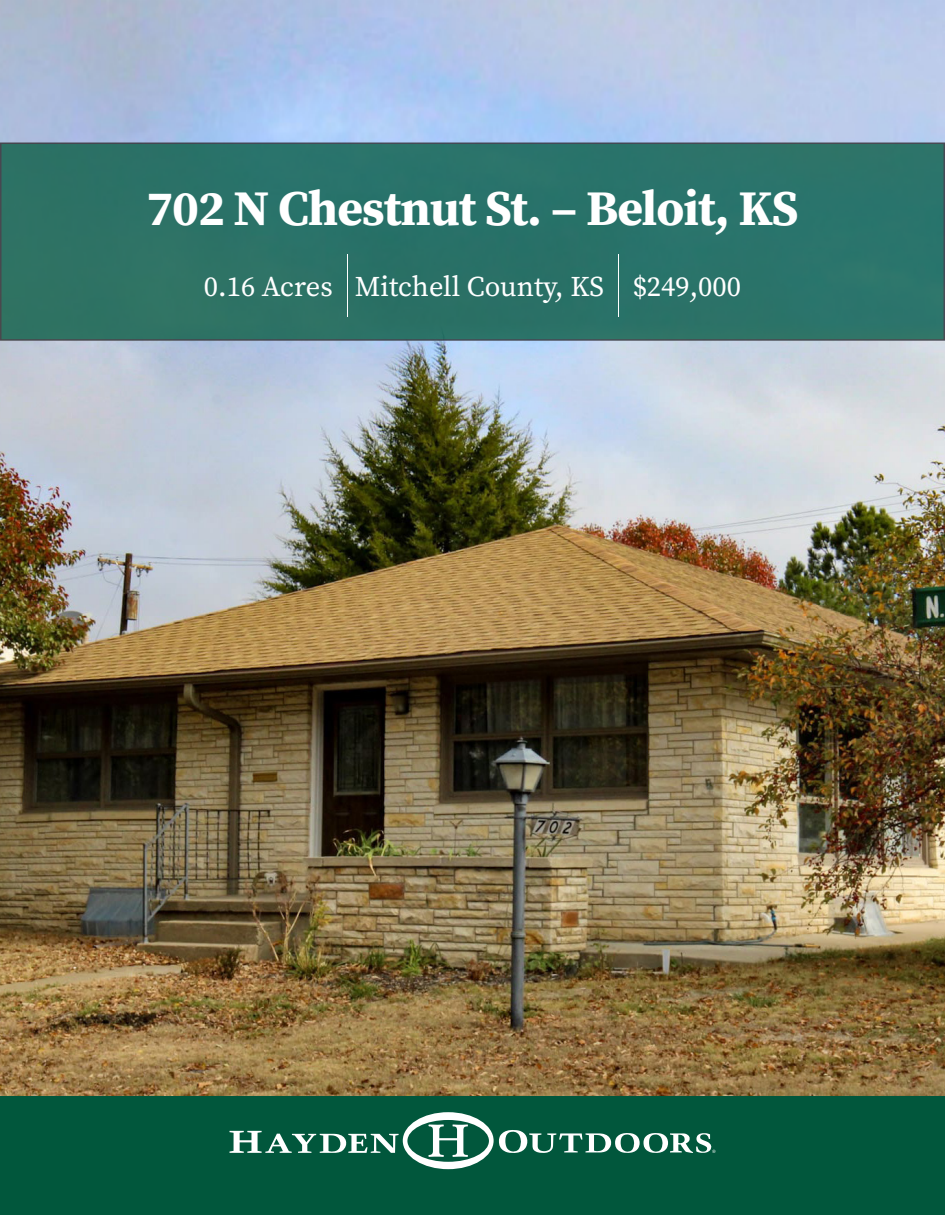
<style>
.page{position:relative;width:945px;height:1215px;background:#fff}
.page>*{position:absolute;margin:0;border:0;box-sizing:border-box;transform-origin:0 0}
.cover_details{font:100 67.5px "Lato";color:#fff}
.Cover_Property_Header{font:700 49.5px "Source Serif Pro";letter-spacing:-.02em;color:#fff}
.cover_details-2{font:28.5px "Source Serif Pro";color:#fff}
</style>
<div class="page">
<div style="left:0;top:1096px;width:945px;height:119px;background:#01573c"></div>
<svg style="left:230px;top:1112px;width:486px;height:57px"></svg>
<img style="left:0;top:341px;width:945px;height:755px">
<div style="left:1px;top:143px;width:943px;height:197px;background:#2b7368"></div>
<div style="left:0;top:143px;width:945px;height:198px;border:2px solid #231f20"></div>
<p class="Cover_Property_Header" style="left:146px;top:174px;width:654px">702 N Chestnut St. – Beloit, KS</p>
<p class="cover_details-2" style="left:204px;top:267px;width:130px">0.16 Acres</p>
<p class="cover_details" style="left:339px;top:235px;width:17px">|</p>
<p class="cover_details-2" style="left:355px;top:267px;width:251px">Mitchell County, KS</p>
<p class="cover_details" style="left:611px;top:235px;width:17px">|</p>
<p class="cover_details-2" style="left:633px;top:267px;width:110px">$249,000</p>
</div>
